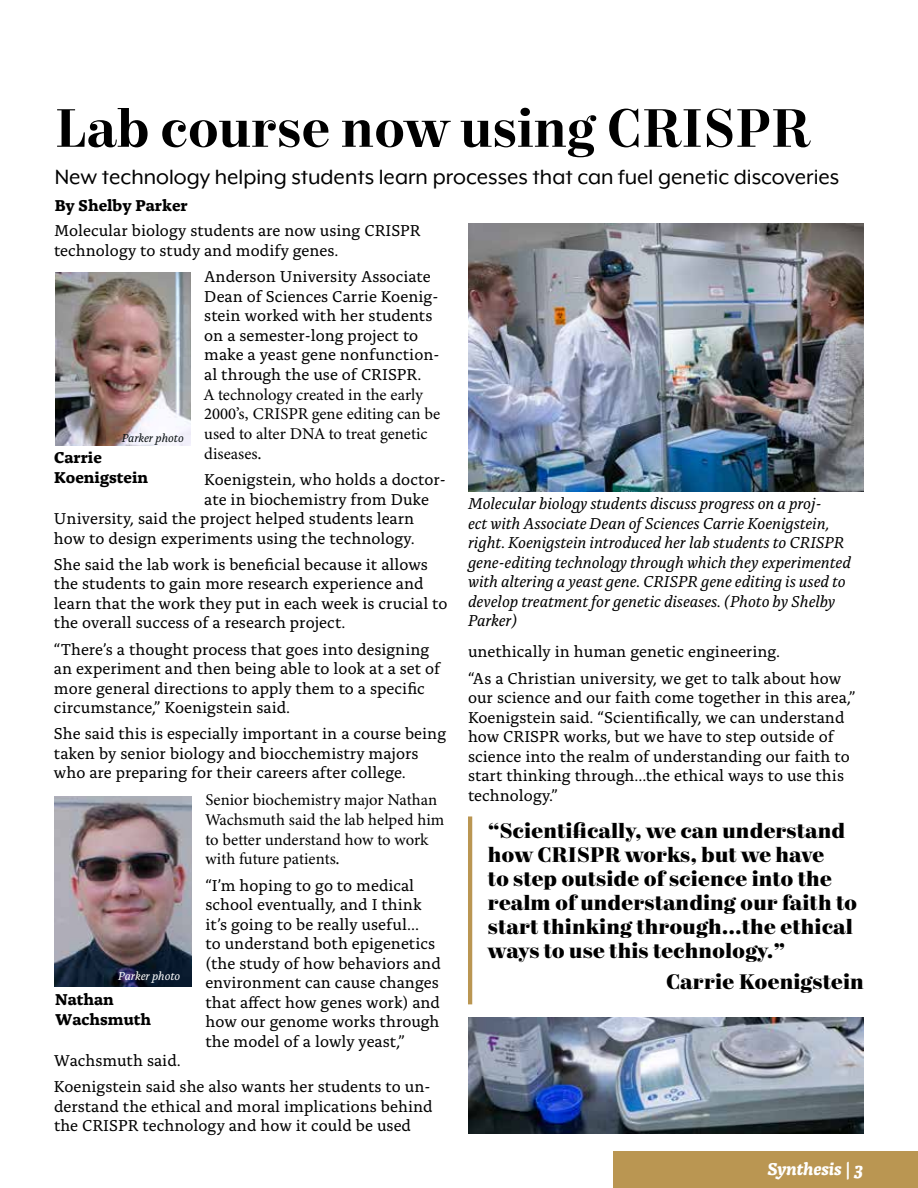
<style>
.page{position:relative;width:918px;height:1188px;background:#fff}
.page>*{position:absolute;margin:0;border:0;box-sizing:border-box;transform-origin:0 0}
.t1{font:600 54px "Mort Modern 10";color:#000}
.t2{font:24px "Mr Eaves XL Mod OT";color:#000}
.t3{font:700 21px/24px "Mort Modern 11";color:#000}
.t4{font:italic 700 18px "Alda OTCEV";letter-spacing:-.005em;color:#fff}
.t5{font:16.5px/19.5px "Alda OTCEV";color:#000}
.t6{font:italic 16.5px/19.5px "Alda OTCEV";color:#000}
.t7{font:16.5px/19.8px "Minion Variable Concept";color:#000}
.t8{font:700 16.5px/19.5px "Alda OTCEV";color:#000}
.t9{font:italic 12px "Alda OTCEV";letter-spacing:-.005em;color:#0a1113}
.t10{font:italic 12px "Alda OTCEV";letter-spacing:-.005em;color:#fff}
</style>
<div class="page">
<div style="left:613px;top:1151px;width:305px;height:37px;background:#ba9652"></div>
<img style="left:468px;top:224px;width:396px;height:268px">
<img style="left:56px;top:272px;width:135px;height:174px">
<img style="left:54px;top:796px;width:138px;height:191px">
<hr style="left:468px;top:816px;width:4px;height:188px;background:#ba9652">
<img style="left:468px;top:1017px;width:396px;height:117px">
<h1 class="t1" style="left:55px;top:93px;width:757px">Lab course now using CRISPR</h1>
<h2 class="t2" style="left:55px;top:164px;width:786px">New technology helping students learn processes that can fuel genetic discoveries</h2>
<p class="t8" style="left:55px;top:194px;width:135px">By Shelby Parker</p>
<p class="t5" style="left:54px;top:219px;width:368px">Molecular biology students are now using CRISPR technology to study and modify genes.</p>
<p class="t5" style="left:204px;top:266px;width:237px">Anderson University Associate<br>Dean of Sciences Carrie Koenig&shy;stein worked with her students on a semester-long project to make a yeast gene nonfunction&shy;al through the use of CRISPR.</p>
<p class="t7" style="left:204px;top:384px;width:238px">A technology created in the early<br>2000’s, CRISPR gene editing can be used to alter DNA to treat genetic diseases.</p>
<p class="t5" style="left:204px;top:469px;width:243px">Koenigstein, who holds a doctor-</p>
<p class="t5" style="left:204px;top:488px;width:226px">ate in biochemistry from Duke</p>
<p class="t5" style="left:54px;top:508px;width:362px">University, said the project helped students learn</p>
<p class="t5" style="left:54px;top:527px;width:362px">how to design experiments using the technology.</p>
<p class="t5" style="left:54px;top:553px;width:395px">She said the lab work is beneficial because it allows the students to gain more research experience and learn that the work they put in each week is crucial to the overall success of a research project.</p>
<p class="t5" style="left:54px;top:638px;width:388px">“There’s a thought process that goes into designing an experiment and then being able to look at a set of more general directions to apply them to a specific circumstance,” Koenigstein said.</p>
<p class="t5" style="left:54px;top:723px;width:394px">She said this is especially important in a course being taken by senior biology and biocchemistry majors who are preparing for their careers after college.</p>
<p class="t7" style="left:205px;top:790px;width:240px">Senior biochemistry major Nathan<br>Wachsmuth said the lab helped him to better understand how to work with future patients.</p>
<p class="t5" style="left:205px;top:874px;width:237px">“I’m hoping to go to medical school eventually, and I think it’s going to be really useful...<br>to understand both epigenetics (the study of how behaviors and environment can cause changes that affect how genes work) and how our genome works through the model of a lowly yeast,”</p>
<p class="t5" style="left:54px;top:1046px;width:378px;line-height:26.2px">Wachsmuth said.<br>Koenigstein said she also wants her students to un-</p>
<p class="t5" style="left:54px;top:1095px;width:380px">derstand the ethical and moral implications behind the CRISPR technology and how it could be used</p>
<p class="t9" style="left:122px;top:429px;width:64px">Parker photo</p>
<p class="t8" style="left:54px;top:447px;width:96px">Carrie<br>Koenigstein</p>
<p class="t10" style="left:118px;top:966px;width:64px">Parker photo</p>
<p class="t8" style="left:55px;top:988px;width:98px">Nathan<br>Wachsmuth</p>
<p class="t6" style="left:468px;top:493px;width:384px">Molecular biology students discuss progress on a proj-<br>ect with Associate Dean of Sciences Carrie Koenigstein, right. Koenigstein introduced her lab students to CRISPR gene-editing technology through which they experimented with altering a yeast gene. CRISPR gene editing is used to develop treatment for genetic diseases. (Photo by Shelby Parker)</p>
<p class="t5" style="left:468px;top:637px;width:375px;line-height:26.2px">unethically in human genetic engineering.<br>“As a Christian university, we get to talk about how</p>
<p class="t5" style="left:468px;top:687px;width:389px">our science and our faith come together in this area,” Koenigstein said. “Scientifically, we can understand how CRISPR works, but we have to step outside of science into the realm of understanding our faith to start thinking through...the ethical ways to use this technology.”</p>
<p class="t3" style="left:488px;top:819px;width:371px">“Scientifically, we can understand how CRISPR works, but we have<br>to step outside of science into the realm of understanding our faith to start thinking through...the ethical ways to use this technology.”</p>
<p class="t3" style="left:666px;top:970px;width:199px">Carrie Koenigstein</p>
<p class="t4" style="left:767px;top:1155px;width:97px">Synthesis | 3</p>
</div>
